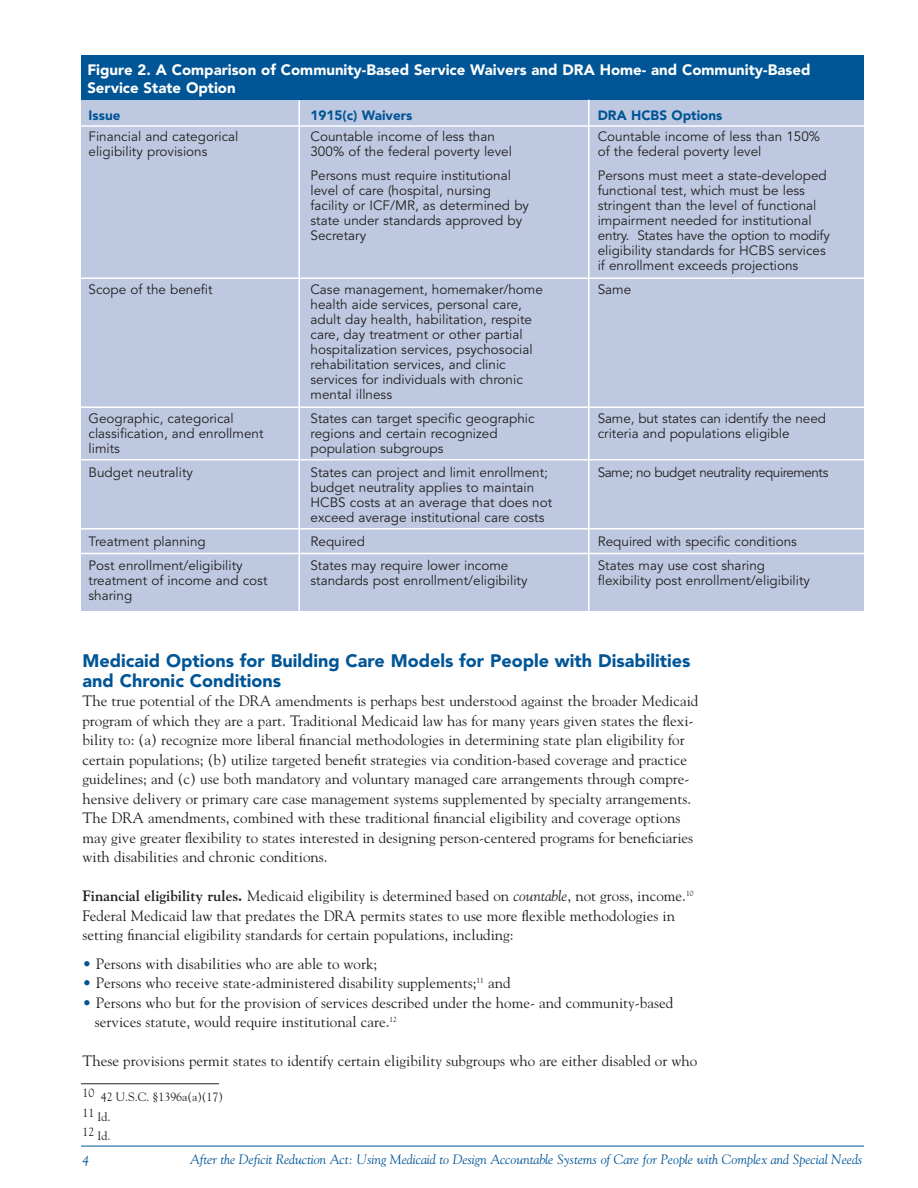
<style>
.page{position:relative;width:918px;height:1188px;background:#fff}
.page>*{position:absolute;margin:0;border:0;box-sizing:border-box;transform-origin:0 0}
.t1{font:900 18px/19.5px "Avenir";color:#005596}
.t2{font:15px/19.5px "Goudy";color:#231f20}
.t3{font:900 15px/18px "Avenir";color:#fff}
.t4{font:13.5px/15px "Avenir";color:#231f20}
.t5{font:italic 13.5px "Goudy";letter-spacing:-.005em;color:#005596}
.t6{font:13.5px "Avenir";letter-spacing:-.035em;color:#231f20}
.t7{font:900 13.5px "Avenir";color:#005596}
.t8{font:12px/19.5px "Goudy";letter-spacing:-.005em;color:#231f20}
.s1{font-weight:700}
.s2{font-style:italic}
.s3{color:#005596}
</style>
<div class="page">
<div style="left:81px;top:98px;width:783px;height:513px;background:#bec9e1"></div>
<div style="left:81px;top:56px;width:783px;height:44px;background:#005596"></div>
<hr style="left:81px;top:1146px;width:783px;height:1px;background:#005596">
<hr style="left:81px;top:125px;width:783px;height:2px;background:#fff">
<hr style="left:81px;top:278px;width:783px;height:1px;background:#fff">
<hr style="left:81px;top:406px;width:783px;height:2px;background:#fff">
<hr style="left:81px;top:528px;width:783px;height:2px;background:#fff">
<hr style="left:81px;top:553px;width:783px;height:1px;background:#fff">
<hr style="left:81px;top:459px;width:783px;height:1px;background:#fff">
<hr style="left:298px;top:100px;width:2px;height:512px;background:#fff">
<hr style="left:588px;top:100px;width:2px;height:518px;background:#fff">
<hr style="left:81px;top:1083px;width:138px;height:1px;background:#231f20">
<p class="t3" style="left:87px;top:62px;width:725px">Figure 2. A Comparison of Community-Based Service Waivers and DRA Home- and Community-Based<br>Service State Option</p>
<p class="t7" style="left:89px;top:110px;width:33px">Issue</p>
<p class="t7" style="left:310px;top:110px;width:104px">1915(c) Waivers</p>
<p class="t7" style="left:598px;top:110px;width:126px">DRA HCBS Options</p>
<p class="t4" style="left:89px;top:130px;width:151px">Financial and categorical</p>
<p class="t4" style="left:311px;top:130px;width:186px">Countable income of less than</p>
<p class="t4" style="left:598px;top:130px;width:224px">Countable income of less than 150%</p>
<p class="t4" style="left:89px;top:145px;width:121px">eligibility provisions</p>
<p class="t4" style="left:310px;top:145px;width:203px">300% of the federal poverty level</p>
<p class="t4" style="left:598px;top:145px;width:165px">of the federal poverty level</p>
<p class="t4" style="left:311px;top:169px;width:202px">Persons must require institutional</p>
<p class="t4" style="left:598px;top:169px;width:231px">Persons must meet a state-developed</p>
<p class="t4" style="left:311px;top:184px;width:182px">level of care (hospital, nursing</p>
<p class="t4" style="left:598px;top:184px;width:209px">functional test, which must be less</p>
<p class="t4" style="left:311px;top:199px;width:220px">facility or ICF/MR, as determined by</p>
<p class="t4" style="left:598px;top:199px;width:220px">stringent than the level of functional</p>
<p class="t4" style="left:311px;top:214px;width:213px">state under standards approved by</p>
<p class="t4" style="left:598px;top:214px;width:215px">impairment needed for institutional</p>
<p class="t4" style="left:311px;top:229px;width:57px">Secretary</p>
<p class="t4" style="left:598px;top:229px;width:234px">entry. States have the option to modify eligibility standards for HCBS services if enrollment exceeds projections</p>
<p class="t4" style="left:89px;top:283px;width:126px">Scope of the benefit</p>
<p class="t4" style="left:310px;top:283px;width:234px">Case management, homemaker/home</p>
<p class="t4" style="left:598px;top:283px;width:35px">Same</p>
<p class="t4" style="left:311px;top:298px;width:224px">health aide services, personal care, adult day health, habilitation, respite care, day treatment or other partial hospitalization services, psychosocial rehabilitation services, and clinic services for individuals with chronic mental illness</p>
<p class="t4" style="left:89px;top:412px;width:147px">Geographic, categorical</p>
<p class="t4" style="left:311px;top:412px;width:226px">States can target specific geographic</p>
<p class="t4" style="left:598px;top:412px;width:230px">Same, but states can identify the need</p>
<p class="t4" style="left:89px;top:427px;width:176px">classification, and enrollment</p>
<p class="t4" style="left:311px;top:427px;width:189px">regions and certain recognized</p>
<p class="t4" style="left:598px;top:427px;width:193px">criteria and populations eligible</p>
<p class="t4" style="left:89px;top:442px;width:33px">limits</p>
<p class="t4" style="left:310px;top:442px;width:135px">population subgroups</p>
<p class="t4" style="left:89px;top:466px;width:106px">Budget neutrality</p>
<p class="t4" style="left:311px;top:466px;width:239px">States can project and limit enrollment;</p>
<p class="t6" style="left:598px;top:467px;width:232px">Same; no budget neutrality requirements</p>
<p class="t4" style="left:311px;top:481px;width:243px">budget neutrality applies to maintain<br>HCBS costs at an average that does not exceed average institutional care costs</p>
<p class="t4" style="left:89px;top:535px;width:119px">Treatment planning</p>
<p class="t4" style="left:310px;top:535px;width:56px">Required</p>
<p class="t4" style="left:598px;top:535px;width:201px">Required with specific conditions</p>
<p class="t4" style="left:89px;top:559px;width:156px">Post enrollment/eligibility</p>
<p class="t4" style="left:310px;top:559px;width:199px">States may require lower income</p>
<p class="t4" style="left:598px;top:559px;width:169px">States may use cost sharing</p>
<p class="t4" style="left:89px;top:574px;width:180px">treatment of income and cost</p>
<p class="t4" style="left:311px;top:574px;width:219px">standards post enrollment/eligibility</p>
<p class="t4" style="left:598px;top:574px;width:214px">flexibility post enrollment/eligibility</p>
<p class="t4" style="left:89px;top:589px;width:45px">sharing</p>
<h1 class="t1" style="left:82px;top:653px;width:609px">Medicaid Options for Building Care Models for People with Disabilities and Chronic Conditions</h1>
<p class="t2" style="left:82px;top:693px;width:617px">The true potential of the DRA amendments is perhaps best understood against the broader Medicaid program of which they are a part. Traditional Medicaid law has for many years given states the flexi&shy;bility to: (a) recognize more liberal financial methodologies in determining state plan eligibility for certain populations; (b) utilize targeted benefit strategies via condition-based coverage and practice guidelines; and (c) use both mandatory and voluntary managed care arrangements through compre&shy;hensive delivery or primary care case management systems supplemented by specialty arrangements.<br>The DRA amendments, combined with these traditional financial eligibility and coverage options may give greater flexibility to states interested in designing person-centered programs for beneficiaries with disabilities and chronic conditions.</p>
<p class="t2" style="left:82px;top:888px;width:613px"><span class="s1">Financial eligibility rules.</span> Medicaid eligibility is determined based on <span class="s2">countable</span>, not gross, income.<sup>10<br></sup>Federal Medicaid law that predates the DRA permits states to use more flexible methodologies in setting financial eligibility standards for certain populations, including:</p>
<p class="t2" style="left:82px;top:955px;width:296px"><span class="s3">•</span> Persons with disabilities who are able to work;</p>
<p class="t2" style="left:82px;top:975px;width:430px"><span class="s3">•</span> Persons who receive state-administered disability supplements;<sup>11</sup> and</p>
<p class="t2" style="left:95px;top:994px;width:580px;text-indent:-12px"><span class="s3">•</span> Persons who but for the provision of services described under the home- and community-based services statute, would require institutional care.<sup>12</sup></p>
<p class="t2" style="left:82px;top:1053px;width:616px">These provisions permit states to identify certain eligibility subgroups who are either disabled or who</p>
<p class="t8" style="left:82px;top:1088px;width:142px">10 42 U.S.C. §1396a(a)(17)<br>11 Id.<br>12 Id.</p>
<p class="t5" style="left:82px;top:1155px;width:8px">4</p>
<p class="t5" style="left:190px;top:1154px;width:674px">After the Deficit Reduction Act: Using Medicaid to Design Accountable Systems of Care for People with Complex and Special Needs</p>
</div>
